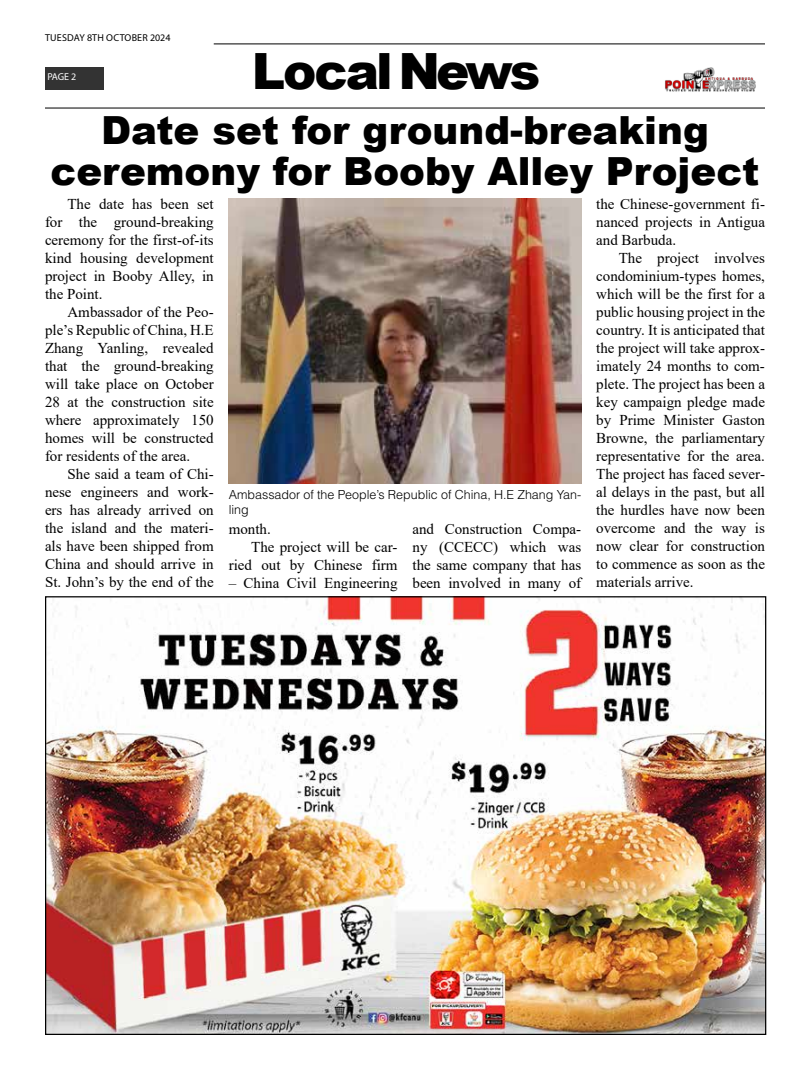
<style>
.page{position:relative;width:810px;height:1080px;background:#fff}
.page>*{position:absolute;margin:0;border:0;box-sizing:border-box;transform-origin:0 0}
.t1{font:900 50px "Arial";letter-spacing:-.06em;color:#000}
.t2{font:900 38.75px/41.2px "Arial";color:#000;text-align:center}
.t3{font:15px/18px "Times New Roman";color:#000;text-align:justify}
.t4{font:300 12.5px/15px "Helvetica LT Std";color:#000}
.t5{font:10px "Myriad Pro";letter-spacing:.02em;color:#000}
.t6{font:10px "Myriad Pro";color:#fff}
</style>
<div class="page">
<hr style="left:214px;top:43px;width:551px;height:2px;background:#333">
<div style="left:45px;top:67px;width:58px;height:22px;background:#333"></div>
<img style="left:665px;top:67px;width:91px;height:25px">
<hr style="left:45px;top:107px;width:720px;height:2px;background:#333">
<img style="left:47px;top:598px;width:717px;height:435px">
<img style="left:229px;top:199px;width:352px;height:285px">
<p class="t5" style="left:45px;top:31px;width:127px">TUESDAY 8TH OCTOBER 2024</p>
<p class="t6" style="left:47px;top:71px;width:31px">PAGE 2</p>
<h1 class="t1" style="left:252px;top:35px;width:290px">Local News</h1>
<h2 class="t2" style="left:51px;top:108px;width:710px">Date set for ground-breaking ceremony for Booby Alley Project</h2>
<p class="t3" style="left:45px;top:195px;width:170px;text-indent:22px">The date has been set for the ground-breaking ceremony for the first-of-its kind housing development project in Booby Alley, in the Point.</p>
<p class="t3" style="left:45px;top:303px;width:170px;text-indent:22px">Ambassador of the Peo&shy;ple’s Republic of China, H.E Zhang Yanling, revealed that the ground-breaking will take place on October 28 at the construction site where approximately 150 homes will be constructed for residents of the area.</p>
<p class="t3" style="left:45px;top:465px;width:170px;text-indent:22px">She said a team of Chi&shy;nese engineers and work&shy;ers has already arrived on the island and the materi&shy;als have been shipped from China and should arrive in St. John’s by the end of the</p>
<p class="t4" style="left:229px;top:487px;width:354px">Ambassador of the People’s Republic of China, H.E Zhang Yan&shy;ling</p>
<p class="t3" style="left:229px;top:520px;width:44px">month.</p>
<p class="t3" style="left:251px;top:538px;width:148px">The project will be car-</p>
<p class="t3" style="left:229px;top:556px;width:170px">ried out by Chinese firm</p>
<p class="t3" style="left:229px;top:574px;width:170px">– China Civil Engineering</p>
<p class="t3" style="left:412px;top:520px;width:170px">and Construction Compa&shy;ny (CCECC) which was the same company that has been involved in many of</p>
<p class="t3" style="left:596px;top:195px;width:170px">the Chinese-government fi&shy;nanced projects in Antigua and Barbuda.</p>
<p class="t3" style="left:596px;top:249px;width:170px;text-indent:22px">The project involves condominium-types homes, which will be the first for a public housing project in the country. It is anticipated that the project will take approx&shy;imately 24 months to com&shy;plete. The project has been a key campaign pledge made by Prime Minister Gaston Browne, the parliamentary representative for the area.<br>The project has faced sever&shy;al delays in the past, but all the hurdles have now been overcome and the way is now clear for construction to commence as soon as the materials arrive.</p>
</div>
